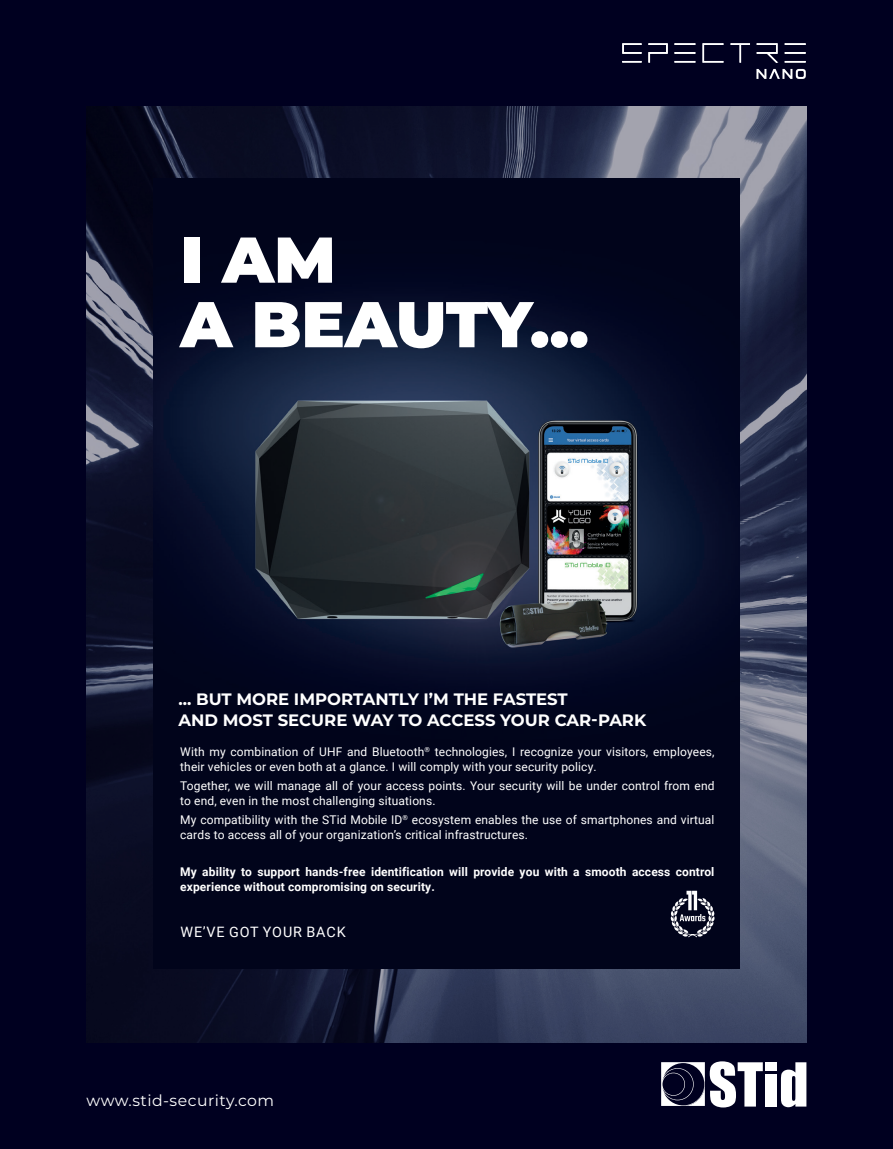
<style>
.page{position:relative;width:893px;height:1149px;background:#fff}
.page>*{position:absolute;margin:0;border:0;box-sizing:border-box;transform-origin:0 0}
.t1{font:900 64.5px/64.5px "Montserrat";letter-spacing:-.005em;color:#fff}
.t2{font:700 16.5px/21px "Montserrat";color:#fff}
.t3{font:15.75px "Montserrat";letter-spacing:.03em;color:#fff}
.t4{font:14.4px "Roboto";letter-spacing:.065em;color:#fff}
.t5{font:12px/15px "Roboto";letter-spacing:.01em;color:#fff}
.t6{font:700 12px/15px "Roboto";letter-spacing:.01em;color:#fff}
</style>
<div class="page">
<div style="left:0;top:0;width:893px;height:1148px;background:#000020"></div>
<img style="left:87px;top:106px;width:719px;height:936px">
<img style="left:154px;top:179px;width:585px;height:788px">
<svg style="left:671px;top:890px;width:43px;height:46px"></svg>
<svg style="left:622px;top:43px;width:20px;height:20px"></svg>
<svg style="left:648px;top:43px;width:20px;height:20px"></svg>
<div style="left:674px;top:61px;width:21px;height:2px;border:1px solid #fff"></div>
<div style="left:674px;top:52px;width:21px;height:2px;border:1px solid #fff"></div>
<div style="left:674px;top:43px;width:21px;height:2px;border:1px solid #fff"></div>
<svg style="left:702px;top:43px;width:22px;height:20px"></svg>
<svg style="left:730px;top:43px;width:20px;height:20px"></svg>
<svg style="left:756px;top:43px;width:23px;height:20px"></svg>
<div style="left:784px;top:61px;width:22px;height:2px;border:1px solid #fff"></div>
<div style="left:784px;top:52px;width:22px;height:2px;border:1px solid #fff"></div>
<div style="left:784px;top:43px;width:22px;height:2px;border:1px solid #fff"></div>
<svg style="left:756px;top:69px;width:50px;height:10px"></svg>
<div style="left:765px;top:1073px;width:12px;height:33px;background:#fff"></div>
<div style="left:765px;top:1061px;width:12px;height:9px;background:#fff"></div>
<svg style="left:781px;top:1062px;width:25px;height:44px"></svg>
<svg style="left:661px;top:1061px;width:102px;height:46px"></svg>
<p class="t1" style="left:180px;top:223px;width:410px">I AM<br>A BEAUTY...</p>
<p class="t2" style="left:178px;top:687px;width:469px">... BUT MORE IMPORTANTLY I’M THE FASTEST<br>AND MOST SECURE WAY TO ACCESS YOUR CAR-PARK</p>
<p class="t5" style="left:180px;top:743px;width:536px">With my combination of UHF and Bluetooth<sup>®</sup> technologies, I recognize your visitors, employees, their vehicles or even both at a glance. I will comply with your security policy.</p>
<p class="t5" style="left:180px;top:777px;width:536px">Together, we will manage all of your access points. Your security will be under control from end to end, even in the most challenging situations.</p>
<p class="t5" style="left:180px;top:812px;width:536px">My compatibility with the STid Mobile ID<sup>®</sup> ecosystem enables the use of smartphones and virtual cards to access all of your organization’s critical infrastructures.</p>
<p class="t6" style="left:180px;top:863px;width:536px">My ability to support hands-free identification will provide you with a smooth access control experience without compromising on security.</p>
<p class="t4" style="left:180px;top:921px;width:167px">WE’VE GOT YOUR BACK</p>
<p class="t3" style="left:87px;top:1089px;width:189px">www.stid-security.com</p>
</div>
